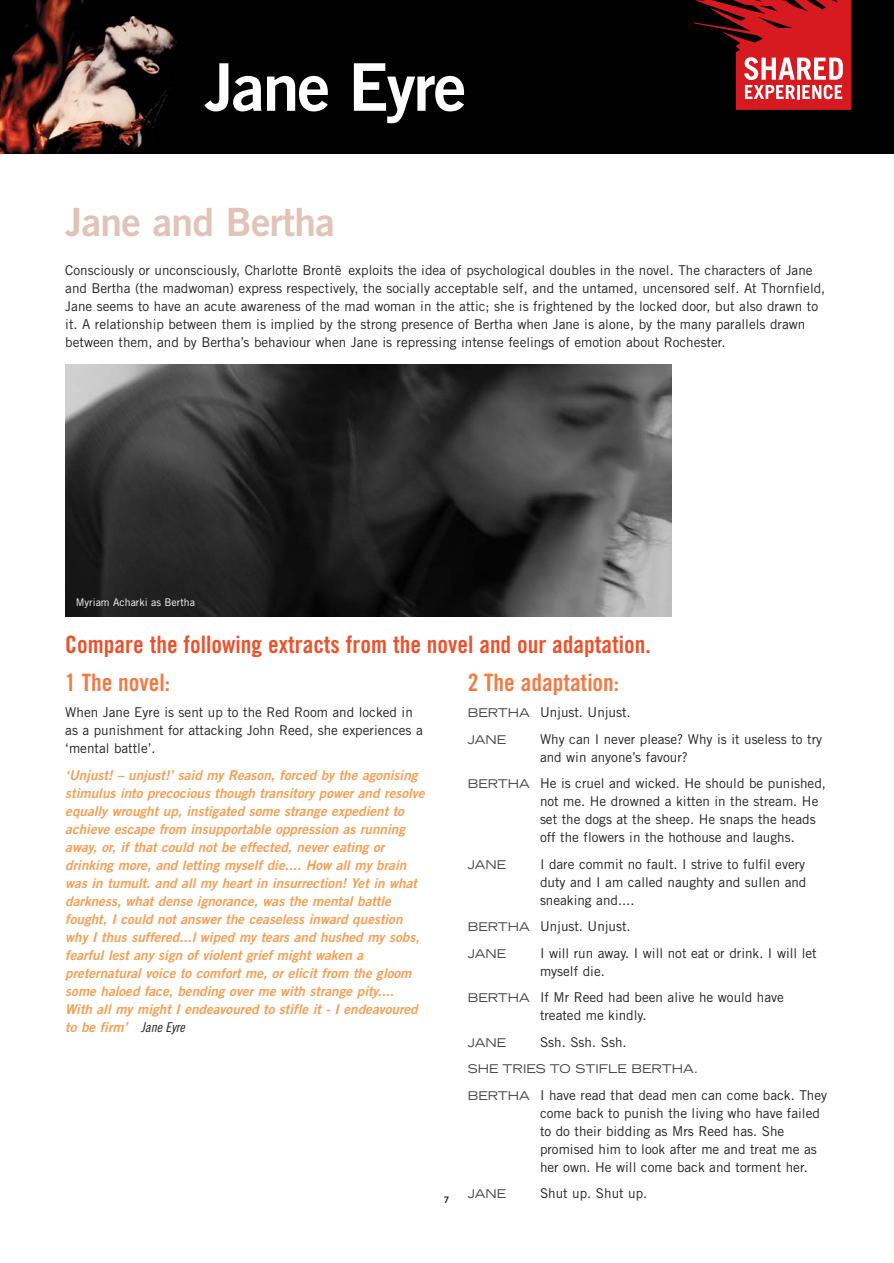
<style>
.page{position:relative;width:894px;height:1263px;background:#fff}
.page>*{position:absolute;margin:0;border:0;box-sizing:border-box;transform-origin:0 0}
.t1{font:65.85px "Trade Gothic Bold Two";letter-spacing:-.03em;color:#fff}
.t2{font:39px "Trade Gothic Bold Two";letter-spacing:-.02em;color:#e1c3b7}
.t3{font:24px "Trade Gothic Bold Cond Twenty";color:#ed512a}
.t4{font:24px "Trade Gothic Bold Cond Twenty";color:#f47944}
.t5{font:13.5px/18px "Trade Gothic";color:#231f20}
.t6{font:italic 13.5px/18px "Trade Gothic Bold Two";color:#f89e53}
.t7{font:expanded 12px "Trade Gothic LH";color:#404041}
.t8{font:10.5px "Trade Gothic";color:#fff}
.t9{font:9px "Trade Gothic Bold Two";color:#231f20}
.s1{font-family:"Trade Gothic Cond Eighteen Obl";font-style:normal;color:#231f20}
.s2{font-family:"Trade Gothic LH";font-stretch:expanded;font-size:12px;color:#404041}
</style>
<div class="page">
<img style="left:0;top:0;width:894px;height:154px">
<svg style="left:690px;top:0;width:161px;height:110px;background:#9b292e"></svg>
<img style="left:65px;top:365px;width:607px;height:251px">
<h1 class="t1" style="left:205px;top:63px;width:263px">Jane Eyre</h1>
<h2 class="t2" style="left:65px;top:208px;width:271px">Jane and Bertha</h2>
<p class="t5" style="left:65px;top:263px;width:762px">Consciously or unconsciously, Charlotte Brontë exploits the idea of psychological doubles in the novel. The characters of Jane and Bertha (the madwoman) express respectively, the socially acceptable self, and the untamed, uncensored self. At Thornfield, Jane seems to have an acute awareness of the mad woman in the attic; she is frightened by the locked door, but also drawn to it. A relationship between them is implied by the strong presence of Bertha when Jane is alone, by the many parallels drawn between them, and by Bertha’s behaviour when Jane is repressing intense feelings of emotion about Rochester.</p>
<p class="t8" style="left:76px;top:599px;width:121px">Myriam Acharki as Bertha</p>
<h3 class="t3" style="left:65px;top:636px;width:587px">Compare the following extracts from the novel and our adaptation.</h3>
<h3 class="t4" style="left:65px;top:673px;width:106px">1 The novel:</h3>
<p class="t5" style="left:65px;top:705px;width:359px">When Jane Eyre is sent up to the Red Room and locked in as a punishment for attacking John Reed, she experiences a ‘mental battle’.</p>
<p class="t6" style="left:65px;top:767px;width:361px">‘Unjust! – unjust!’ said my Reason, forced by the agonising stimulus into precocious though transitory power and resolve equally wrought up, instigated some strange expedient to achieve escape from insupportable oppression as running away, or, if that could not be effected, never eating or drinking more, and letting myself die.... How all my brain was in tumult. and all my heart in insurrection! Yet in what darkness, what dense ignorance, was the mental battle fought, I could not answer the ceaseless inward question why I thus suffered...l wiped my tears and hushed my sobs, fearful lest any sign of violent grief might waken a preternatural voice to comfort me, or elicit from the gloom some haloed face, bending over me with strange pity....<br>With all my might I endeavoured to stifle it - I endeavoured to be firm’ <span class="s1">Jane Eyre</span></p>
<p class="t9" style="left:444px;top:1196px;width:7px">7</p>
<h3 class="t4" style="left:468px;top:673px;width:153px">2 The adaptation:</h3>
<p class="t5" style="left:468px;top:705px;width:165px"><span class="s2">BERTHA</span> Unjust. Unjust.</p>
<p class="t7" style="left:468px;top:735px;width:40px">JANE</p>
<p class="t5" style="left:540px;top:731px;width:284px">Why can I never please? Why is it useless to try and win anyone’s favour?</p>
<p class="t5" style="left:540px;top:776px;width:287px;text-indent:-72px"><span class="s2">BERTHA</span> He is cruel and wicked. He should be punished, not me. He drowned a kitten in the stream. He set the dogs at the sheep. He snaps the heads off the flowers in the hothouse and laughs.</p>
<p class="t7" style="left:468px;top:860px;width:40px">JANE</p>
<p class="t5" style="left:540px;top:856px;width:268px;text-align:justify">I dare commit no fault. I strive to fulfil every duty and I am called naughty and sullen and sneaking and....</p>
<p class="t5" style="left:468px;top:919px;width:165px"><span class="s2">BERTHA</span> Unjust. Unjust.</p>
<p class="t7" style="left:468px;top:949px;width:40px">JANE</p>
<p class="t5" style="left:540px;top:945px;width:278px">I will run away. I will not eat or drink. I will let myself die.</p>
<p class="t5" style="left:540px;top:990px;width:245px;text-indent:-72px"><span class="s2">BERTHA</span> If Mr Reed had been alive he would have treated me kindly.</p>
<p class="t7" style="left:468px;top:1038px;width:40px">JANE</p>
<p class="t5" style="left:540px;top:1034px;width:88px">Ssh. Ssh. Ssh.</p>
<p class="t7" style="left:468px;top:1064px;width:232px">SHE TRIES TO STIFLE BERTHA.</p>
<p class="t5" style="left:540px;top:1087px;width:289px;text-indent:-72px"><span class="s2">BERTHA</span> I have read that dead men can come back. They come back to punish the living who have failed to do their bidding as Mrs Reed has. She promised him to look after me and treat me as her own. He will come back and torment her.</p>
<p class="t7" style="left:468px;top:1189px;width:40px">JANE</p>
<p class="t5" style="left:540px;top:1186px;width:109px">Shut up. Shut up.</p>
</div>
